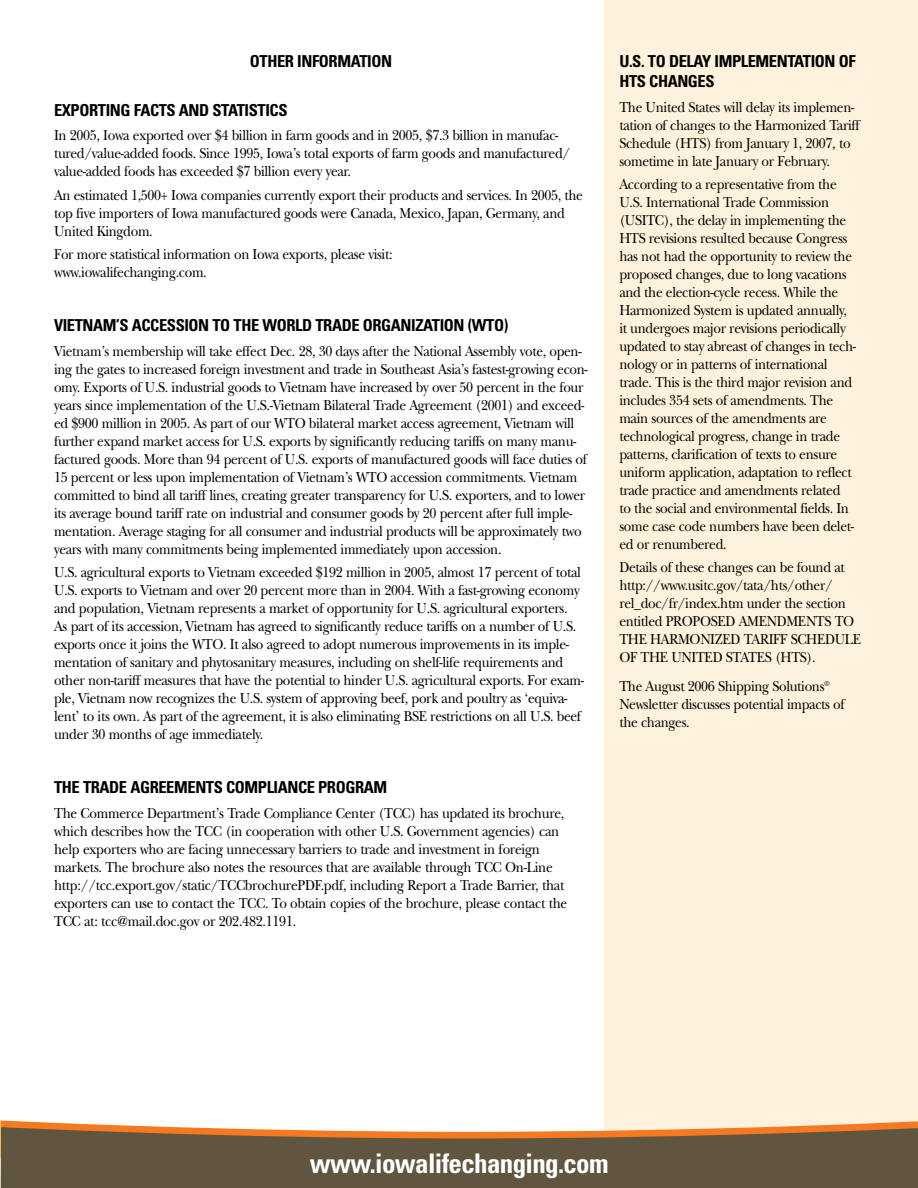
<style>
.page{position:relative;width:918px;height:1188px;background:#fff}
.page>*{position:absolute;margin:0;border:0;box-sizing:border-box;transform-origin:0 0}
.t1{font:700 condensed 27px "Univers";letter-spacing:-.025em;color:#fff}
.t2{font:700 condensed 16.5px/19.8px "Univers";letter-spacing:-.025em;color:#000}
.t3{font:15px/18px "New Baskerville";letter-spacing:-.025em;color:#000;scale:.9 1}
</style>
<div class="page">
<div style="left:604px;top:0;width:314px;height:1163px;background:#fff2dd"></div>
<svg style="left:0;top:1120px;width:918px;height:68px;background:#816c50"></svg>
<p class="t2" style="left:250px;top:51px;width:144px">OTHER INFORMATION</p>
<p class="t2" style="left:54px;top:100px;width:18px">EXPORTIN</p>
<p class="t2" style="left:120px;top:100px;width:30px">G FACTS</p>
<p class="t2" style="left:179px;top:100px;width:51px">AND STATISTICS</p>
<p class="t3" style="left:54px;top:127px;width:575px">In 2005, Iowa exported over $4 billion in farm goods and in 2005, $7.3 billion in manufac&shy;tured/value-added foods. Since 1995, Iowa’s total exports of farm goods and manufactured/ value-added foods has exceeded $7 billion every year.</p>
<p class="t3" style="left:54px;top:186px;width:589px">An estimated 1,500+ Iowa companies currently export their products and services. In 2005, the top five importers of Iowa manufactured goods were Canada, Mexico, Japan, Germany, and<br>United Kingdom.</p>
<p class="t3" style="left:54px;top:246px;width:378px">For more statistical information on Iowa exports, please visit: www.iowalifechanging.com.</p>
<p class="t2" style="left:54px;top:315px;width:19px">VIETNAM</p>
<p class="t2" style="left:116px;top:315px;width:35px">’S ACCESSION</p>
<p class="t2" style="left:212px;top:315px;width:74px">TO THE WORLD</p>
<p class="t2" style="left:315px;top:315px;width:18px">TRADE</p>
<p class="t2" style="left:363px;top:315px;width:38px">ORGANIZATION</p>
<p class="t2" style="left:468px;top:315px;width:42px">(WTO)</p>
<p class="t3" style="left:54px;top:342px;width:595px">Vietnam’s membership will take effect Dec. 28, 30 days after the National Assembly vote, open&shy;ing the gates to increased foreign investment and trade in Southeast Asia’s fastest-growing econ&shy;omy. Exports of U.S. industrial goods to Vietnam have increased by over 50 percent in the four years since implementation of the U.S.-Vietnam Bilateral Trade Agreement (2001) and exceed&shy;ed $900 million in 2005. As part of our WTO bilateral market access agreement, Vietnam will further expand market access for U.S. exports by significantly reducing tariffs on many manu&shy;factured goods. More than 94 percent of U.S. exports of manufactured goods will face duties of 15 percent or less upon implementation of Vietnam’s WTO accession commitments. Vietnam committed to bind all tariff lines, creating greater transparency for U.S. exporters, and to lower its average bound tariff rate on industrial and consumer goods by 20 percent after full imple&shy;mentation. Average staging for all consumer and industrial products will be approximately two years with many commitments being implemented immediately upon accession.</p>
<p class="t3" style="left:54px;top:564px;width:590px">U.S. agricultural exports to Vietnam exceeded $192 million in 2005, almost 17 percent of total U.S. exports to Vietnam and over 20 percent more than in 2004. With a fast-growing economy and population, Vietnam represents a market of opportunity for U.S. agricultural exporters.<br>As part of its accession, Vietnam has agreed to significantly reduce tariffs on a number of U.S. exports once it joins the WTO. It also agreed to adopt numerous improvements in its imple&shy;mentation of sanitary and phytosanitary measures, including on shelf-life requirements and other non-tariff measures that have the potential to hinder U.S. agricultural exports. For exam&shy;ple, Vietnam now recognizes the U.S. system of approving beef, pork and poultry as ‘equiva&shy;lent’ to its own. As part of the agreement, it is also eliminating BSE restrictions on all U.S. beef under 30 months of age immediately.</p>
<p class="t2" style="left:54px;top:778px;width:47px">THE TRADE</p>
<p class="t2" style="left:130px;top:778px;width:30px">AGREEMENTS</p>
<p class="t2" style="left:226px;top:778px;width:19px">COMPLIANCE</p>
<p class="t2" style="left:318px;top:778px;width:48px">PROGRAM</p>
<p class="t3" style="left:54px;top:804px;width:572px">The Commerce Department’s Trade Compliance Center (TCC) has updated its brochure, which describes how the TCC (in cooperation with other U.S. Government agencies) can help exporters who are facing unnecessary barriers to trade and investment in foreign markets. The brochure also notes the resources that are available through TCC On-Line http://tcc.export.gov/static/TCCbrochurePDF.pdf, including Report a Trade Barrier, that exporters can use to contact the TCC. To obtain copies of the brochure, please contact the TCC at: tcc@mail.doc.gov or 202.482.1191.</p>
<p class="t2" style="left:619px;top:51px;width:238px">U.S. TO DELAY IMPLEMENTATION OF<br>HTS CHANGES</p>
<p class="t3" style="left:619px;top:98px;width:269px">The United States will delay its implemen&shy;tation of changes to the Harmonized Tariff Schedule (HTS) from January 1, 2007, to sometime in late January or February.</p>
<p class="t3" style="left:619px;top:175px;width:264px">According to a representative from the U.S. International Trade Commission (USITC), the delay in implementing the HTS revisions resulted because Congress has not had the opportunity to review the proposed changes, due to long vacations and the election-cycle recess. While the Harmonized System is updated annually, it undergoes major revisions periodically updated to stay abreast of changes in tech&shy;nology or in patterns of international trade. This is the third major revision and includes 354 sets of amendments. The main sources of the amendments are technological progress, change in trade patterns, clarification of texts to ensure uniform application, adaptation to reflect trade practice and amendments related<br>to the social and environmental fields. In some case code numbers have been delet&shy;ed or renumbered.</p>
<p class="t3" style="left:619px;top:559px;width:270px">Details of these changes can be found at http://www.usitc.gov/tata/hts/other/ rel_doc/fr/index.htm under the section entitled PROPOSED AMENDMENTS TO THE HARMONIZED TARIFF SCHEDULE OF THE UNITED STATES (HTS).</p>
<p class="t3" style="left:619px;top:678px;width:252px">The August 2006 Shipping Solutions<sup>®<br></sup>Newsletter discusses potential impacts of the changes.</p>
<h1 class="t1" style="left:310px;top:1147px;width:300px">WWW.IOWALIFECHANGING.COM</h1>
</div>
